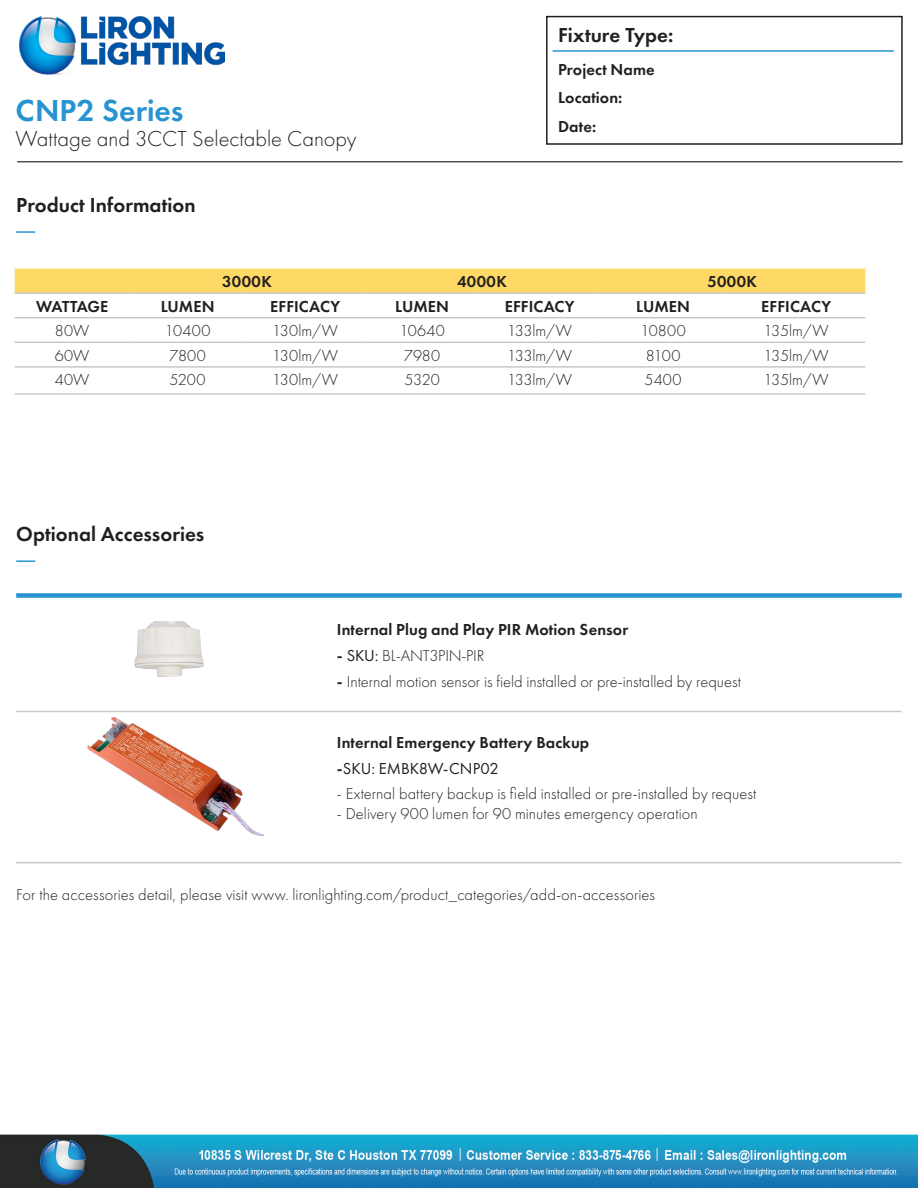
<style>
.page{position:relative;width:918px;height:1188px;background:#fff}
.page>*{position:absolute;margin:0;border:0;box-sizing:border-box;transform-origin:0 0}
.t1{font:600 31.5px "Futura PT";letter-spacing:.005em;color:#2793d1}
.t2{font:300 22.5px "Futura PT";color:#231f20}
.t3{font:600 21px "Futura PT";color:#231f20}
.t4{font:300 16.5px "Futura PT";color:#231f20}
.t5{font:600 16.5px/28.5px "Futura PT";letter-spacing:.005em;color:#231f20}
.t6{font:16.5px "Futura PT";color:#231f20}
.t7{font:600 16.5px "Futura PT";letter-spacing:-.025em;color:#231f20}
.s1{font-weight:600}
.s2{font-weight:400}
</style>
<div class="page">
<img style="left:0;top:231px;width:918px;height:957px">
<div style="left:546px;top:16px;width:357px;height:129px;border:2px solid #231f20"></div>
<hr style="left:553px;top:50px;width:341px;height:2px;background:#2793d1">
<img style="left:19px;top:16px;width:206px;height:59px">
<hr style="left:17px;top:162px;width:886px;height:1px;background:#000">
<svg style="left:16px;top:231px;width:19px;height:2px"></svg>
<svg style="left:16px;top:560px;width:19px;height:2px"></svg>
<div style="left:15px;top:269px;width:850px;height:23px;background:#fed965"></div>
<hr style="left:15px;top:292px;width:115px;height:2px;background:#c7c8ca">
<hr style="left:130px;top:292px;width:116px;height:2px;background:#c7c8ca">
<hr style="left:246px;top:292px;width:118px;height:2px;background:#c7c8ca">
<hr style="left:364px;top:292px;width:116px;height:2px;background:#c7c8ca">
<hr style="left:480px;top:292px;width:119px;height:2px;background:#c7c8ca">
<hr style="left:599px;top:292px;width:128px;height:2px;background:#c7c8ca">
<hr style="left:727px;top:292px;width:138px;height:2px;background:#c7c8ca">
<hr style="left:15px;top:317px;width:115px;height:1px;background:#c7c8ca">
<hr style="left:130px;top:317px;width:116px;height:1px;background:#c7c8ca">
<hr style="left:246px;top:317px;width:118px;height:1px;background:#c7c8ca">
<hr style="left:364px;top:317px;width:116px;height:1px;background:#c7c8ca">
<hr style="left:480px;top:317px;width:119px;height:1px;background:#c7c8ca">
<hr style="left:599px;top:317px;width:128px;height:1px;background:#c7c8ca">
<hr style="left:727px;top:317px;width:138px;height:1px;background:#c7c8ca">
<hr style="left:15px;top:342px;width:115px;height:1px;background:#c7c8ca">
<hr style="left:130px;top:342px;width:116px;height:1px;background:#c7c8ca">
<hr style="left:246px;top:342px;width:118px;height:1px;background:#c7c8ca">
<hr style="left:364px;top:342px;width:116px;height:1px;background:#c7c8ca">
<hr style="left:480px;top:342px;width:119px;height:1px;background:#c7c8ca">
<hr style="left:599px;top:342px;width:128px;height:1px;background:#c7c8ca">
<hr style="left:727px;top:342px;width:138px;height:1px;background:#c7c8ca">
<hr style="left:15px;top:366px;width:115px;height:2px;background:#c7c8ca">
<hr style="left:130px;top:366px;width:116px;height:2px;background:#c7c8ca">
<hr style="left:246px;top:366px;width:118px;height:2px;background:#c7c8ca">
<hr style="left:364px;top:366px;width:116px;height:2px;background:#c7c8ca">
<hr style="left:480px;top:366px;width:119px;height:2px;background:#c7c8ca">
<hr style="left:599px;top:366px;width:128px;height:2px;background:#c7c8ca">
<hr style="left:727px;top:366px;width:138px;height:2px;background:#c7c8ca">
<hr style="left:15px;top:393px;width:115px;height:2px;background:#c7c8ca">
<hr style="left:130px;top:393px;width:116px;height:2px;background:#c7c8ca">
<hr style="left:246px;top:393px;width:118px;height:2px;background:#c7c8ca">
<hr style="left:364px;top:393px;width:116px;height:2px;background:#c7c8ca">
<hr style="left:480px;top:393px;width:119px;height:2px;background:#c7c8ca">
<hr style="left:599px;top:393px;width:128px;height:2px;background:#c7c8ca">
<hr style="left:727px;top:393px;width:138px;height:2px;background:#c7c8ca">
<hr style="left:16px;top:711px;width:315px;height:1px;background:#c7c8ca">
<hr style="left:331px;top:711px;width:571px;height:1px;background:#c7c8ca">
<hr style="left:16px;top:862px;width:315px;height:1px;background:#c7c8ca">
<hr style="left:331px;top:862px;width:571px;height:1px;background:#c7c8ca">
<div style="left:16px;top:593px;width:886px;height:5px;background:#2793d1"></div>
<div style="left:16px;top:604px;width:315px;height:96px;background:#fff"></div>
<img style="left:134px;top:621px;width:70px;height:56px">
<div style="left:12px;top:718px;width:314px;height:117px;background:#fff"></div>
<img style="left:87px;top:718px;width:177px;height:117px">
<p class="t1" style="left:16px;top:91px;width:169px">CNP2 Series</p>
<p class="t2" style="left:16px;top:126px;width:342px">Wattage and 3CCT Selectable Canopy</p>
<p class="t3" style="left:16px;top:192px;width:181px">Product Information</p>
<p class="t3" style="left:558px;top:21px;width:117px">Fixture Type:</p>
<p class="t5" style="left:558px;top:55px;width:98px">Project Name<br>Location:<br>Date:</p>
<p class="t5" style="left:222px;top:267px;width:51px">3000K</p>
<p class="t5" style="left:457px;top:267px;width:51px">4000K</p>
<p class="t5" style="left:708px;top:267px;width:51px">5000K</p>
<p class="t7" style="left:36px;top:296px;width:74px">WATTAGE</p>
<p class="t5" style="left:161px;top:292px;width:55px">LUMEN</p>
<p class="t5" style="left:270px;top:292px;width:71px">EFFICACY</p>
<p class="t5" style="left:395px;top:292px;width:55px">LUMEN</p>
<p class="t5" style="left:505px;top:292px;width:71px">EFFICACY</p>
<p class="t5" style="left:636px;top:292px;width:55px">LUMEN</p>
<p class="t5" style="left:761px;top:292px;width:71px">EFFICACY</p>
<p class="t4" style="left:55px;top:321px;width:36px">80W</p>
<p class="t4" style="left:165px;top:321px;width:47px">10400</p>
<p class="t4" style="left:272px;top:321px;width:67px">130lm/W</p>
<p class="t4" style="left:400px;top:321px;width:47px">10640</p>
<p class="t4" style="left:507px;top:321px;width:66px">133lm/W</p>
<p class="t4" style="left:640px;top:321px;width:47px">10800</p>
<p class="t4" style="left:764px;top:321px;width:67px">135lm/W</p>
<p class="t4" style="left:55px;top:346px;width:36px">60W</p>
<p class="t4" style="left:169px;top:346px;width:38px">7800</p>
<p class="t4" style="left:272px;top:346px;width:67px">130lm/W</p>
<p class="t4" style="left:404px;top:346px;width:37px">7980</p>
<p class="t4" style="left:507px;top:346px;width:66px">133lm/W</p>
<p class="t4" style="left:646px;top:346px;width:36px">8100</p>
<p class="t4" style="left:764px;top:346px;width:67px">135lm/W</p>
<p class="t4" style="left:55px;top:371px;width:36px">40W</p>
<p class="t4" style="left:170px;top:371px;width:38px">5200</p>
<p class="t4" style="left:272px;top:371px;width:67px">130lm/W</p>
<p class="t4" style="left:405px;top:371px;width:37px">5320</p>
<p class="t4" style="left:507px;top:371px;width:66px">133lm/W</p>
<p class="t4" style="left:645px;top:371px;width:39px">5400</p>
<p class="t4" style="left:764px;top:371px;width:67px">135lm/W</p>
<p class="t3" style="left:16px;top:521px;width:190px">Optional Accessories</p>
<p class="t5" style="left:337px;top:615px;width:293px">Internal Plug and Play PIR Motion Sensor</p>
<p class="t4" style="left:337px;top:646px;width:149px"><span class="s1">-</span> <span class="s2">SKU:</span> BL-ANT3PIN-PIR</p>
<p class="t4" style="left:337px;top:672px;width:405px"><span class="s1">-</span> Internal motion sensor is field installed or pre-installed by request</p>
<p class="t5" style="left:337px;top:728px;width:254px">Internal Emergency Battery Backup</p>
<p class="t6" style="left:337px;top:758px;width:164px"><span class="s1">-</span>SKU: EMBK8W-CNP02</p>
<p class="t4" style="left:337px;top:785px;width:421px">- External battery backup is field installed or pre-installed by request</p>
<p class="t4" style="left:337px;top:804px;width:362px">- Delivery 900 lumen for 90 minutes emergency operation</p>
<p class="t4" style="left:16px;top:885px;width:640px">For the accessories detail, please visit www. lironlighting.com/product_categories/add-on-accessories</p>
</div>
